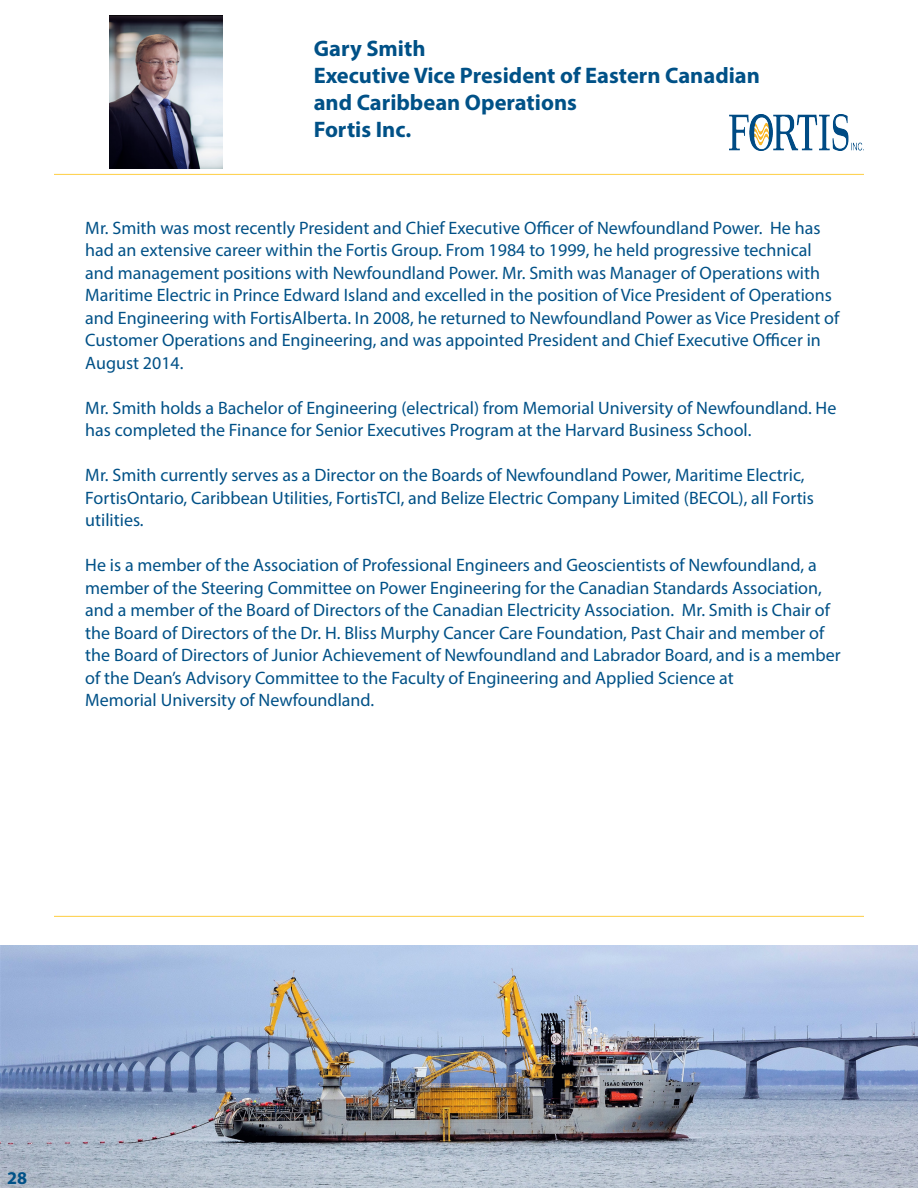
<style>
.page{position:relative;width:918px;height:1188px;background:#fff}
.page>*{position:absolute;margin:0;border:0;box-sizing:border-box;transform-origin:0 0}
.BODY{font:700 22.5px/27px "Myriad Pro";color:#005187}
.BODY-2{font:18px/22.5px "Myriad Pro";color:#005187}
.BODY-3{font:700 18px "Myriad Pro";color:#005187}
</style>
<div class="page">
<hr style="left:54px;top:174px;width:810px;height:1px;background:#fed356">
<hr style="left:54px;top:916px;width:810px;height:1px;background:#fed356">
<img style="left:109px;top:15px;width:114px;height:153px">
<img style="left:0;top:945px;width:918px;height:243px">
<img style="left:729px;top:114px;width:135px;height:36px">
<p class="BODY" style="left:314px;top:34px;width:113px">Gary Smith</p>
<p class="BODY" style="left:314px;top:61px;width:448px">Executive Vice President of Eastern Canadian and Caribbean Operations</p>
<p class="BODY" style="left:314px;top:115px;width:99px">Fortis Inc.</p>
<p class="BODY-2" style="left:85px;top:216px;width:755px">Mr. Smith was most recently President and Chief Executive Officer of Newfoundland Power. He has had an extensive career within the Fortis Group. From 1984 to 1999, he held progressive technical and management positions with Newfoundland Power. Mr. Smith was Manager of Operations with Maritime Electric in Prince Edward Island and excelled in the position of Vice President of Operations and Engineering with FortisAlberta. In 2008, he returned to Newfoundland Power as Vice President of Customer Operations and Engineering, and was appointed President and Chief Executive Officer in August 2014.</p>
<p class="BODY-2" style="left:85px;top:396px;width:753px">Mr. Smith holds a Bachelor of Engineering (electrical) from Memorial University of Newfoundland. He has completed the Finance for Senior Executives Program at the Harvard Business School.</p>
<p class="BODY-2" style="left:85px;top:464px;width:730px">Mr. Smith currently serves as a Director on the Boards of Newfoundland Power, Maritime Electric,<br>FortisOntario, Caribbean Utilities, FortisTCI, and Belize Electric Company Limited (BECOL), all Fortis utilities.</p>
<p class="BODY-2" style="left:85px;top:554px;width:757px">He is a member of the Association of Professional Engineers and Geoscientists of Newfoundland, a member of the Steering Committee on Power Engineering for the Canadian Standards Association, and a member of the Board of Directors of the Canadian Electricity Association. Mr. Smith is Chair of the Board of Directors of the Dr. H. Bliss Murphy Cancer Care Foundation, Past Chair and member of the Board of Directors of Junior Achievement of Newfoundland and Labrador Board, and is a member of the Dean’s Advisory Committee to the Faculty of Engineering and Applied Science at<br>Memorial University of Newfoundland.</p>
<p class="BODY-3" style="left:7px;top:1166px;width:21px">28</p>
</div>
